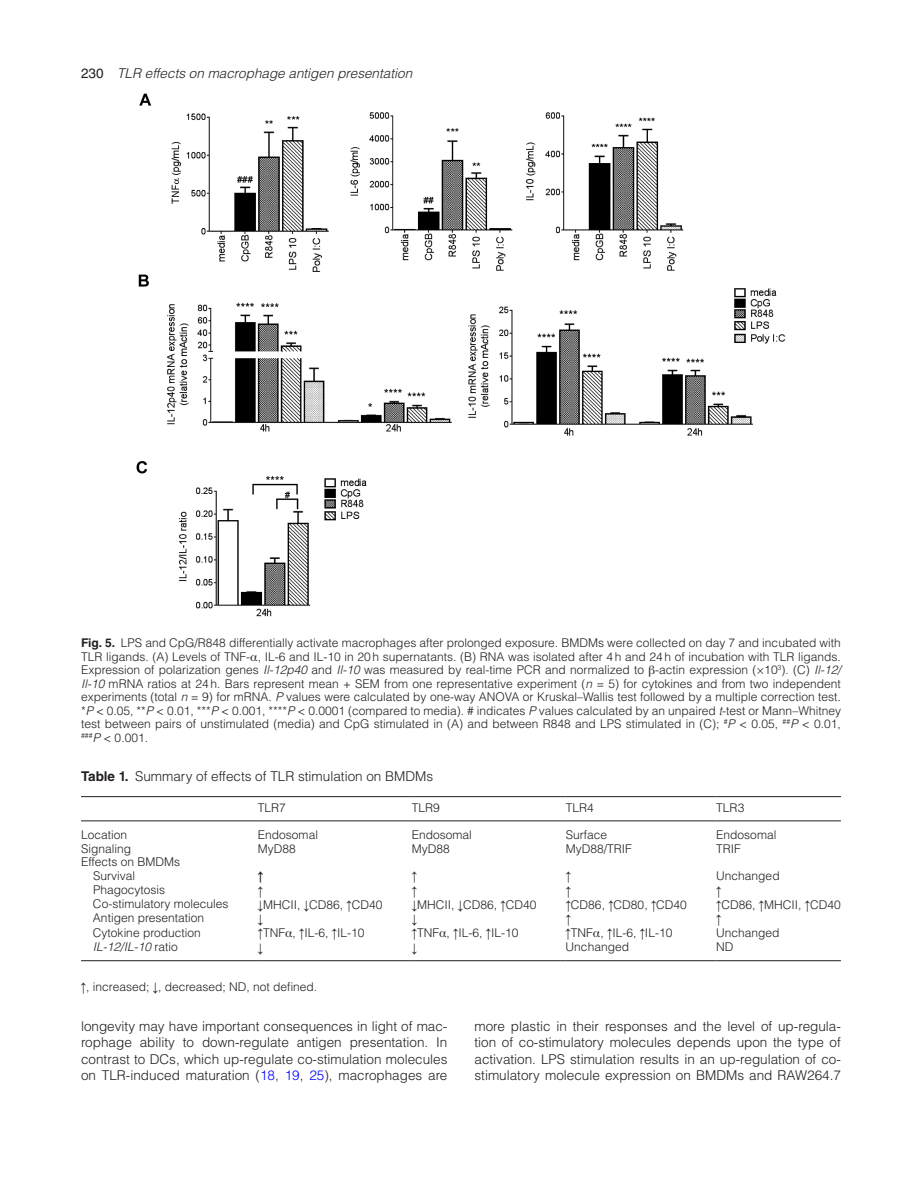
<style>
.page{position:relative;width:919px;height:1187px;background:#fff}
.page>*{position:absolute;margin:0;border:0;box-sizing:border-box;transform-origin:0 0}
.t1{font:300 13.5px/16.5px "Helvetica LT Std";color:#231f20;text-align:justify}
.t2{font:italic 300 13.5px "Helvetica LT Std";color:#231f20}
.t3{font:300 12px/13.5px "Helvetica LT Std";color:#231f20;text-align:justify}
.t4{font:italic 300 12px "Helvetica LT Std";color:#231f20}
.t5{font:12px "Gandhari Unicode";color:#231f20}
.t6{font:700 12px "Gandhari Unicode";color:#231f20}
.s1{font-weight:400;font-style:normal}
.s2{font-weight:700}
.s3{font-family:"Gandhari Unicode";font-weight:400}
.s4{font-style:italic}
.s5{font-style:normal}
.s6{color:#00f}
</style>
<div class="page">
<img style="left:137px;top:94px;width:648px;height:523px">
<hr style="left:81px;top:796px;width:177px;height:1px;background:#231f20">
<hr style="left:258px;top:796px;width:154px;height:1px;background:#231f20">
<hr style="left:412px;top:796px;width:153px;height:1px;background:#231f20">
<hr style="left:565px;top:796px;width:151px;height:1px;background:#231f20">
<hr style="left:716px;top:796px;width:124px;height:1px;background:#231f20">
<hr style="left:81px;top:960px;width:177px;height:1px;background:#231f20">
<hr style="left:258px;top:960px;width:154px;height:1px;background:#231f20">
<hr style="left:412px;top:960px;width:153px;height:1px;background:#231f20">
<hr style="left:565px;top:960px;width:151px;height:1px;background:#231f20">
<hr style="left:716px;top:960px;width:124px;height:1px;background:#231f20">
<hr style="left:81px;top:820px;width:177px;height:1px;background:#231f20">
<hr style="left:258px;top:820px;width:154px;height:1px;background:#231f20">
<hr style="left:412px;top:820px;width:153px;height:1px;background:#231f20">
<hr style="left:565px;top:820px;width:151px;height:1px;background:#231f20">
<hr style="left:716px;top:820px;width:124px;height:1px;background:#231f20">
<p class="t2" style="left:81px;top:65px;width:332px"><span class="s1">230</span> TLR effects on macrophage antigen presentation</p>
<p class="t3" style="left:81px;top:635px;width:761px"><span class="s2">Fig. 5.</span> LPS and CpG/R848 differentially activate macrophages after prolonged exposure. BMDMs were collected on day 7 and incubated with TLR ligands. (A) Levels of TNF-<span class="s3">α</span>, IL-6 and IL-10 in 20h supernatants. (B) RNA was isolated after 4h and 24h of incubation with TLR ligands.<br>Expression of polarization genes <span class="s4">Il-12p40</span> and <span class="s4">Il-10</span> was measured by real-time PCR and normalized to <span class="s3">β</span>-actin expression (×10<sup>3</sup>). (C) <span class="s4">Il-12/ Il-10</span> mRNA ratios at 24h. Bars represent mean + SEM from one representative experiment (<span class="s4">n</span> = 5) for cytokines and from two independent experiments (total <span class="s4">n</span> = 9) for mRNA. <span class="s4">P</span> values were calculated by one-way ANOVA or Kruskal–Wallis test followed by a multiple correction test. *<span class="s4">P</span> &lt; 0.05, **<span class="s4">P</span> &lt; 0.01, ***<span class="s4">P</span> &lt; 0.001, ****<span class="s4">P</span> &lt; 0.0001 (compared to media). # indicates <span class="s4">P</span> values calculated by an unpaired <span class="s4">t</span>-test or Mann–Whitney test between pairs of unstimulated (media) and CpG stimulated in (A) and between R848 and LPS stimulated in (C); <sup>#</sup><span class="s4">P</span> &lt; 0.05, <sup>##</sup><span class="s4">P</span> &lt; 0.01, <sup>###</sup><span class="s4">P</span> &lt; 0.001.</p>
<p class="t1" style="left:81px;top:768px;width:353px"><span class="s2">Table 1.</span> Summary of effects of TLR stimulation on BMDMs</p>
<p class="t3" style="left:258px;top:800px;width:30px">TLR7</p>
<p class="t3" style="left:412px;top:800px;width:30px">TLR9</p>
<p class="t3" style="left:565px;top:800px;width:30px">TLR4</p>
<p class="t3" style="left:716px;top:800px;width:30px">TLR3</p>
<p class="t3" style="left:81px;top:827px;width:48px">Location</p>
<p class="t3" style="left:258px;top:827px;width:62px">Endosomal</p>
<p class="t3" style="left:412px;top:827px;width:62px">Endosomal</p>
<p class="t3" style="left:565px;top:827px;width:43px">Surface</p>
<p class="t3" style="left:716px;top:827px;width:62px">Endosomal</p>
<p class="t3" style="left:81px;top:841px;width:52px">Signaling</p>
<p class="t3" style="left:258px;top:841px;width:40px">MyD88</p>
<p class="t3" style="left:412px;top:841px;width:40px">MyD88</p>
<p class="t3" style="left:565px;top:841px;width:68px">MyD88/TRIF</p>
<p class="t3" style="left:716px;top:841px;width:26px">TRIF</p>
<p class="t3" style="left:93px;top:854px;width:89px;text-indent:-12px">Effects on BMDMs<br>Survival</p>
<p class="t6" style="left:258px;top:868px;width:7px">↑</p>
<p class="t5" style="left:412px;top:868px;width:7px">↑</p>
<p class="t5" style="left:565px;top:868px;width:7px">↑</p>
<p class="t3" style="left:716px;top:868px;width:65px">Unchanged</p>
<p class="t3" style="left:93px;top:882px;width:74px">Phagocytosis</p>
<p class="t5" style="left:258px;top:883px;width:7px">↑</p>
<p class="t5" style="left:412px;top:883px;width:7px">↑</p>
<p class="t5" style="left:565px;top:883px;width:7px">↑</p>
<p class="t5" style="left:716px;top:883px;width:7px">↑</p>
<p class="t3" style="left:93px;top:896px;width:137px">Co-stimulatory molecules</p>
<p class="t3" style="left:258px;top:897px;width:126px"><span class="s3">↓</span>MHCII, <span class="s3">↓</span>CD86, <span class="s3">↑</span>CD40</p>
<p class="t3" style="left:412px;top:897px;width:126px"><span class="s3">↓</span>MHCII, <span class="s3">↓</span>CD86, <span class="s3">↑</span>CD40</p>
<p class="t3" style="left:565px;top:897px;width:123px"><span class="s3">↑</span>CD86, <span class="s3">↑</span>CD80, <span class="s3">↑</span>CD40</p>
<p class="t3" style="left:716px;top:897px;width:126px"><span class="s3">↑</span>CD86, <span class="s3">↑</span>MHCII, <span class="s3">↑</span>CD40</p>
<p class="t3" style="left:93px;top:911px;width:113px">Antigen presentation</p>
<p class="t5" style="left:258px;top:911px;width:7px">↓</p>
<p class="t5" style="left:412px;top:911px;width:7px">↓</p>
<p class="t5" style="left:565px;top:911px;width:7px">↑</p>
<p class="t5" style="left:716px;top:911px;width:7px">↑</p>
<p class="t3" style="left:93px;top:925px;width:109px">Cytokine production</p>
<p class="t3" style="left:258px;top:926px;width:108px"><span class="s3">↑</span>TNF<span class="s3">α</span>, <span class="s3">↑</span>IL-6, <span class="s3">↑</span>IL-10</p>
<p class="t3" style="left:412px;top:926px;width:108px"><span class="s3">↑</span>TNF<span class="s3">α</span>, <span class="s3">↑</span>IL-6, <span class="s3">↑</span>IL-10</p>
<p class="t3" style="left:565px;top:926px;width:108px"><span class="s3">↑</span>TNF<span class="s3">α</span>, <span class="s3">↑</span>IL-6, <span class="s3">↑</span>IL-10</p>
<p class="t3" style="left:716px;top:925px;width:65px">Unchanged</p>
<p class="t4" style="left:93px;top:938px;width:86px">IL-12/IL-10 <span class="s5">ratio</span></p>
<p class="t5" style="left:258px;top:940px;width:7px">↓</p>
<p class="t5" style="left:412px;top:940px;width:7px">↓</p>
<p class="t3" style="left:565px;top:939px;width:65px">Unchanged</p>
<p class="t3" style="left:716px;top:939px;width:19px">ND</p>
<p class="t3" style="left:81px;top:979px;width:238px"><span class="s3">↑</span>, increased; <span class="s3">↓</span>, decreased; ND, not defined.</p>
<p class="t1" style="left:81px;top:1017px;width:368px">longevity may have important consequences in light of mac&shy;rophage ability to down-regulate antigen presentation. In contrast to DCs, which up-regulate co-stimulation molecules on TLR-induced maturation (<span class="s6">18</span>, <span class="s6">19</span>, <span class="s6">25</span>), macrophages are</p>
<p class="t1" style="left:474px;top:1017px;width:368px">more plastic in their responses and the level of up-regula&shy;tion of co-stimulatory molecules depends upon the type of activation. LPS stimulation results in an up-regulation of co&shy;stimulatory molecule expression on BMDMs and RAW264.7</p>
</div>
